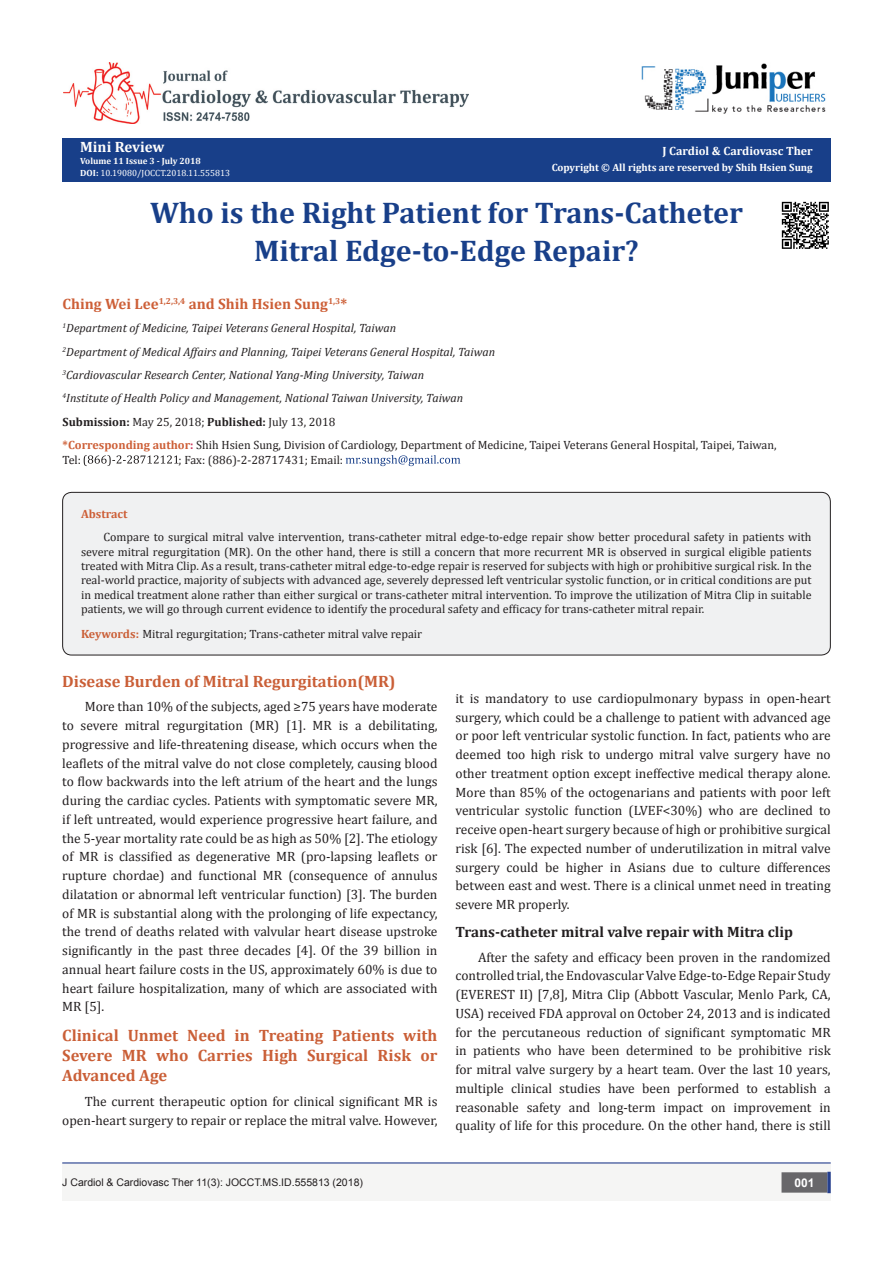
<style>
.page{position:relative;width:893px;height:1263px;background:#fff}
.page>*{position:absolute;margin:0;border:0;box-sizing:border-box;transform-origin:0 0}
.t1{font:700 30px/37.5px "Cambria";color:#183f89;text-align:center}
.t2{font:700 16.5px/20.2px "Cambria";color:#ca5f37;text-align:justify}
.t3{font:700 15px "Cambria";color:#231f20}
.t4{font:700 15px "Cambria";color:#cd5f37}
.t5{font:700 15px "Cambria";color:#fffefc}
.t6{font:13.5px/18.8px "Cambria";color:#231f20;text-align:justify}
.t7{font:12px/14.4px "Cambria";color:#231f20;text-align:justify}
.t8{font:italic 12px "Cambria";color:#231f20}
.t9{font:700 12px "Cambria";color:#fff}
.t10{font:700 12px "Cambria";color:#cd5f37}
.t11{font:700 12px "Arial";color:#fff}
.t12{font:10.5px "Arial";color:#231f20}
.t13{font:700 10.5px "Cambria";color:#fff}
.t14{font:9px "Cambria";color:#fff}
.t15{font:700 9px "Cambria";color:#fffefc}
.s1{font-weight:700}
.s2{font-weight:700;color:#cd5f37}
.s3{font-weight:700;color:#cd375f}
.s4{font-weight:700;color:#ca5f37}
</style>
<div class="page">
<div style="left:62px;top:138px;width:769px;height:44px;background:#183f89"></div>
<svg style="left:84px;top:455px;width:95px;height:11px"></svg>
<svg style="left:346px;top:455px;width:114px;height:11px"></svg>
<img style="left:641px;top:63px;width:185px;height:51px">
<div style="left:62px;top:1163px;width:769px;height:38px;background:#f5f5f4"></div>
<div style="left:782px;top:1173px;width:45px;height:19px;background:#68676a"></div>
<div style="left:781px;top:1172px;width:46px;height:20px;border:2px solid #68676a"></div>
<svg style="left:827px;top:1172px;width:4px;height:21px"></svg>
<img style="left:63px;top:63px;width:406px;height:60px">
<hr style="left:62px;top:1162px;width:769px;height:1px;background:#253f8e">
<div style="left:63px;top:492px;width:767px;height:163px;background:#f0f1f2;border-radius:9px"></div>
<div style="left:62px;top:492px;width:769px;height:163px;border:1px solid #231f20;border-radius:9px"></div>
<img style="left:781px;top:201px;width:48px;height:48px">
<p class="t5" style="left:80px;top:136px;width:86px">Mini Review</p>
<p class="t15" style="left:80px;top:155px;width:122px">Volume 11 Issue 3 - July 2018</p>
<p class="t14" style="left:80px;top:168px;width:151px"><span class="s1">DOI:</span> 10.19080/JOCCT.2018.11.555813</p>
<p class="t9" style="left:662px;top:143px;width:152px">J Cardiol &amp; Cardiovasc Ther</p>
<p class="t13" style="left:552px;top:160px;width:263px">Copyright © All rights are reserved by Shih Hsien Sung</p>
<p class="t1" style="left:150px;top:193px;width:594px">Who is the Right Patient for Trans-Catheter<br>Mitral Edge-to-Edge Repair?</p>
<p class="t4" style="left:63px;top:293px;width:286px">Ching Wei Lee<sup>1,2,3,4</sup> and Shih Hsien Sung<sup>1,3</sup>*</p>
<p class="t8" style="left:63px;top:320px;width:335px"><sup>1</sup>Department of Medicine, Taipei Veterans General Hospital, Taiwan</p>
<p class="t8" style="left:63px;top:343px;width:434px"><sup>2</sup>Department of Medical Affairs and Planning, Taipei Veterans General Hospital, Taiwan</p>
<p class="t8" style="left:63px;top:366px;width:363px"><sup>3</sup>Cardiovascular Research Center, National Yang-Ming University, Taiwan</p>
<p class="t8" style="left:63px;top:390px;width:402px"><sup>4</sup>Institute of Health Policy and Management, National Taiwan University, Taiwan</p>
<p class="t7" style="left:63px;top:414px;width:274px"><span class="s1">Submission:</span> May 25, 2018; <span class="s1">Published:</span> July 13, 2018</p>
<p class="t7" style="left:63px;top:438px;width:715px"><span class="s2">*Corresponding author</span><span class="s3">:</span> Shih Hsien Sung, Division of Cardiology, Department of Medicine, Taipei Veterans General Hospital, Taipei, Taiwan,</p>
<p class="t7" style="left:63px;top:452px;width:20px">Tel:</p>
<p class="t7" style="left:179px;top:452px;width:166px">; Fax: (886)-2-28717431; Email:</p>
<p class="t10" style="left:81px;top:505px;width:48px">Abstract</p>
<p class="t7" style="left:81px;top:530px;width:732px;text-indent:22px">Compare to surgical mitral valve intervention, trans-catheter mitral edge-to-edge repair show better procedural safety in patients with severe mitral regurgitation (MR). On the other hand, there is still a concern that more recurrent MR is observed in surgical eligible patients treated with Mitra Clip. As a result, trans-catheter mitral edge-to-edge repair is reserved for subjects with high or prohibitive surgical risk. In the real-world practice, majority of subjects with advanced age, severely depressed left ventricular systolic function, or in critical conditions are put in medical treatment alone rather than either surgical or trans-catheter mitral intervention. To improve the utilization of Mitra Clip in suitable patients, we will go through current evidence to identify the procedural safety and efficacy for trans-catheter mitral repair.</p>
<p class="t7" style="left:81px;top:627px;width:343px"><span class="s4">Keywords:</span> Mitral regurgitation; Trans-catheter mitral valve repair</p>
<p class="t2" style="left:62px;top:670px;width:335px">Disease Burden of Mitral Regurgitation(MR)</p>
<p class="t6" style="left:62px;top:697px;width:377px;text-indent:22px">More than 10% of the subjects, aged ≥75 years have moderate to severe mitral regurgitation (MR) [1]. MR is a debilitating, progressive and life-threatening disease, which occurs when the leaflets of the mitral valve do not close completely, causing blood to flow backwards into the left atrium of the heart and the lungs during the cardiac cycles. Patients with symptomatic severe MR, if left untreated, would experience progressive heart failure, and the 5-year mortality rate could be as high as 50% [2]. The etiology of MR is classified as degenerative MR (pro-lapsing leaflets or rupture chordae) and functional MR (consequence of annulus dilatation or abnormal left ventricular function) [3]. The burden of MR is substantial along with the prolonging of life expectancy, the trend of deaths related with valvular heart disease upstroke significantly in the past three decades [4]. Of the 39 billion in annual heart failure costs in the US, approximately 60% is due to heart failure hospitalization, many of which are associated with MR [5].</p>
<p class="t2" style="left:62px;top:1024px;width:377px">Clinical Unmet Need in Treating Patients with Severe MR who Carries High Surgical Risk or Advanced Age</p>
<p class="t6" style="left:62px;top:1092px;width:377px;text-align:right">The current therapeutic option for clinical significant MR is open-heart surgery to repair or replace the mitral valve. However,</p>
<p class="t6" style="left:455px;top:689px;width:377px">it is mandatory to use cardiopulmonary bypass in open-heart surgery, which could be a challenge to patient with advanced age or poor left ventricular systolic function. In fact, patients who are deemed too high risk to undergo mitral valve surgery have no other treatment option except ineffective medical therapy alone.<br>More than 85% of the octogenarians and patients with poor left ventricular systolic function (LVEF&lt;30%) who are declined to receive open-heart surgery because of high or prohibitive surgical risk [6]. The expected number of underutilization in mitral valve surgery could be higher in Asians due to culture differences between east and west. There is a clinical unmet need in treating severe MR properly.</p>
<p class="t3" style="left:455px;top:921px;width:339px">Trans-catheter mitral valve repair with Mitra clip</p>
<p class="t6" style="left:455px;top:948px;width:377px;text-indent:22px">After the safety and efficacy been proven in the randomized controlled trial, the Endovascular Valve Edge-to-Edge Repair Study (EVEREST II) [7,8], Mitra Clip (Abbott Vascular, Menlo Park, CA, USA) received FDA approval on October 24, 2013 and is indicated for the percutaneous reduction of significant symptomatic MR in patients who have been determined to be prohibitive risk for mitral valve surgery by a heart team. Over the last 10 years, multiple clinical studies have been performed to establish a reasonable safety and long-term impact on improvement in quality of life for this procedure. On the other hand, there is still</p>
<p class="t12" style="left:62px;top:1175px;width:302px">J Cardiol &amp; Cardiovasc Ther 11(3): JOCCT.MS.ID.555813 (2018)</p>
<p class="t11" style="left:794px;top:1174px;width:22px">001</p>
</div>
